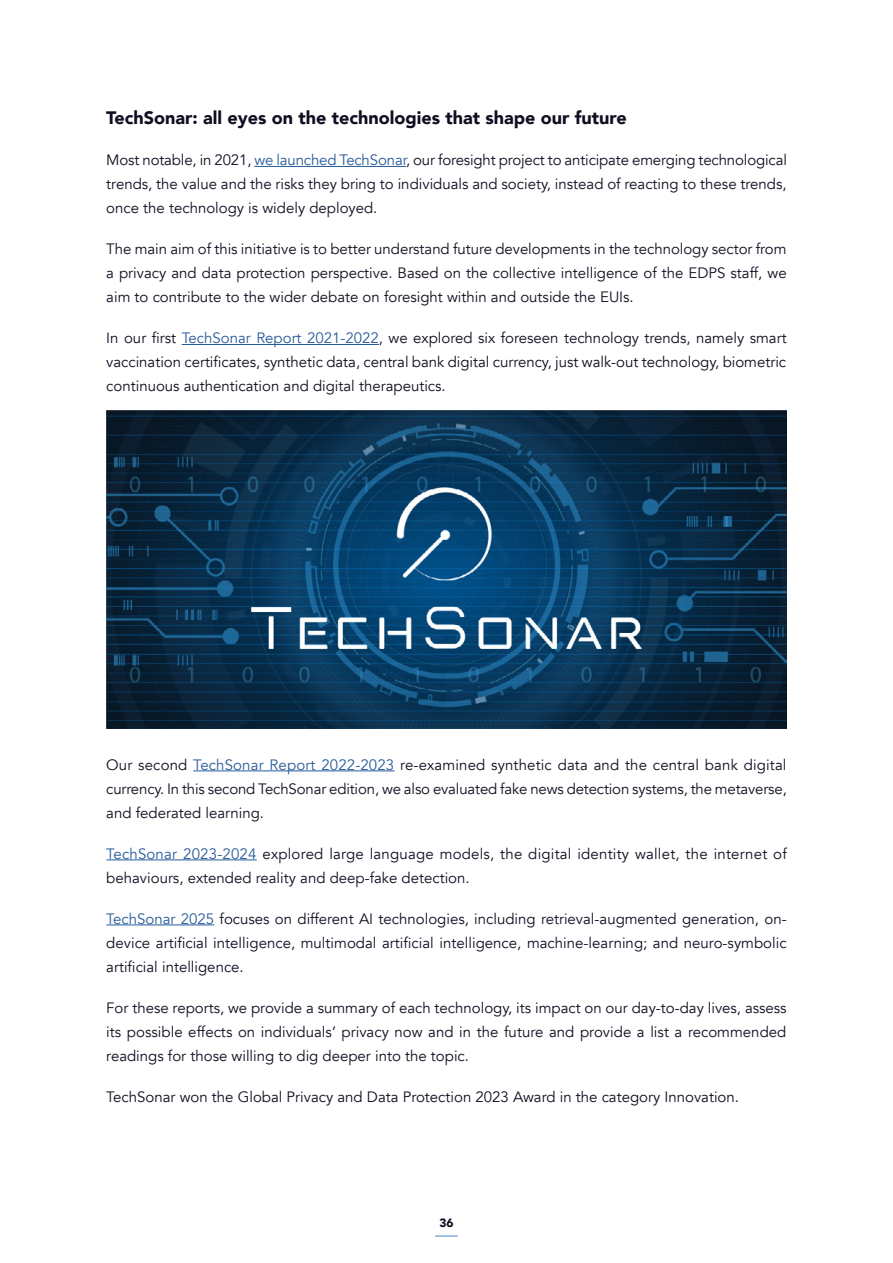
<style>
.page{position:relative;width:893px;height:1263px;background:#fff}
.page>*{position:absolute;margin:0;border:0;box-sizing:border-box;transform-origin:0 0}
.Black_Sub_Heading{font:900 18px "Avenir";color:#0e0f20}
.Body_Text{font:15px/24px "Avenir";color:#0e0f20;text-align:justify}
.t1{font:900 12px "Avenir";color:#0e0f20}
.s1{color:#275b9b}
</style>
<div class="page">
<hr style="left:254px;top:166px;width:152px;height:1px;background:#275b9b">
<hr style="left:182px;top:344px;width:197px;height:1px;background:#275b9b">
<hr style="left:193px;top:770px;width:201px;height:1px;background:#275b9b">
<hr style="left:106px;top:859px;width:151px;height:1px;background:#275b9b">
<hr style="left:106px;top:924px;width:108px;height:1px;background:#275b9b">
<img style="left:106px;top:411px;width:681px;height:318px">
<hr style="left:435px;top:1235px;width:23px;height:2px;background:#85addd">
<p class="Black_Sub_Heading" style="left:106px;top:103px;width:522px">TechSonar: all eyes on the technologies that shape our future</p>
<p class="Body_Text" style="left:106px;top:148px;width:682px">Most notable, in 2021, <span class="s1">we launched TechSonar</span>, our foresight project to anticipate emerging technological trends, the value and the risks they bring to individuals and society, instead of reacting to these trends, once the technology is widely deployed.</p>
<p class="Body_Text" style="left:106px;top:237px;width:682px">The main aim of this initiative is to better understand future developments in the technology sector from a privacy and data protection perspective. Based on the collective intelligence of the EDPS staff, we aim to contribute to the wider debate on foresight within and outside the EUIs.</p>
<p class="Body_Text" style="left:106px;top:326px;width:682px">In our first <span class="s1">TechSonar Report 2021-2022</span>, we explored six foreseen technology trends, namely smart vaccination certificates, synthetic data, central bank digital currency, just walk-out technology, biometric continuous authentication and digital therapeutics.</p>
<p class="Body_Text" style="left:106px;top:753px;width:682px">Our second <span class="s1">TechSonar Report 2022-2023</span> re-examined synthetic data and the central bank digital currency. In this second TechSonar edition, we also evaluated fake news detection systems, the metaverse, and federated learning.</p>
<p class="Body_Text" style="left:106px;top:842px;width:682px"><span class="s1">TechSonar 2023-2024</span> explored large language models, the digital identity wallet, the internet of behaviours, extended reality and deep-fake detection.</p>
<p class="Body_Text" style="left:106px;top:907px;width:682px"><span class="s1">TechSonar 2025</span> focuses on different AI technologies, including retrieval-augmented generation, on&shy;device artificial intelligence, multimodal artificial intelligence, machine-learning; and neuro-symbolic artificial intelligence.</p>
<p class="Body_Text" style="left:106px;top:996px;width:682px">For these reports, we provide a summary of each technology, its impact on our day-to-day lives, assess its possible effects on individuals’ privacy now and in the future and provide a list a recommended readings for those willing to dig deeper into the topic.</p>
<p class="Body_Text" style="left:106px;top:1085px;width:634px">TechSonar won the Global Privacy and Data Protection 2023 Award in the category Innovation.</p>
<p class="t1" style="left:439px;top:1213px;width:16px">36</p>
</div>
